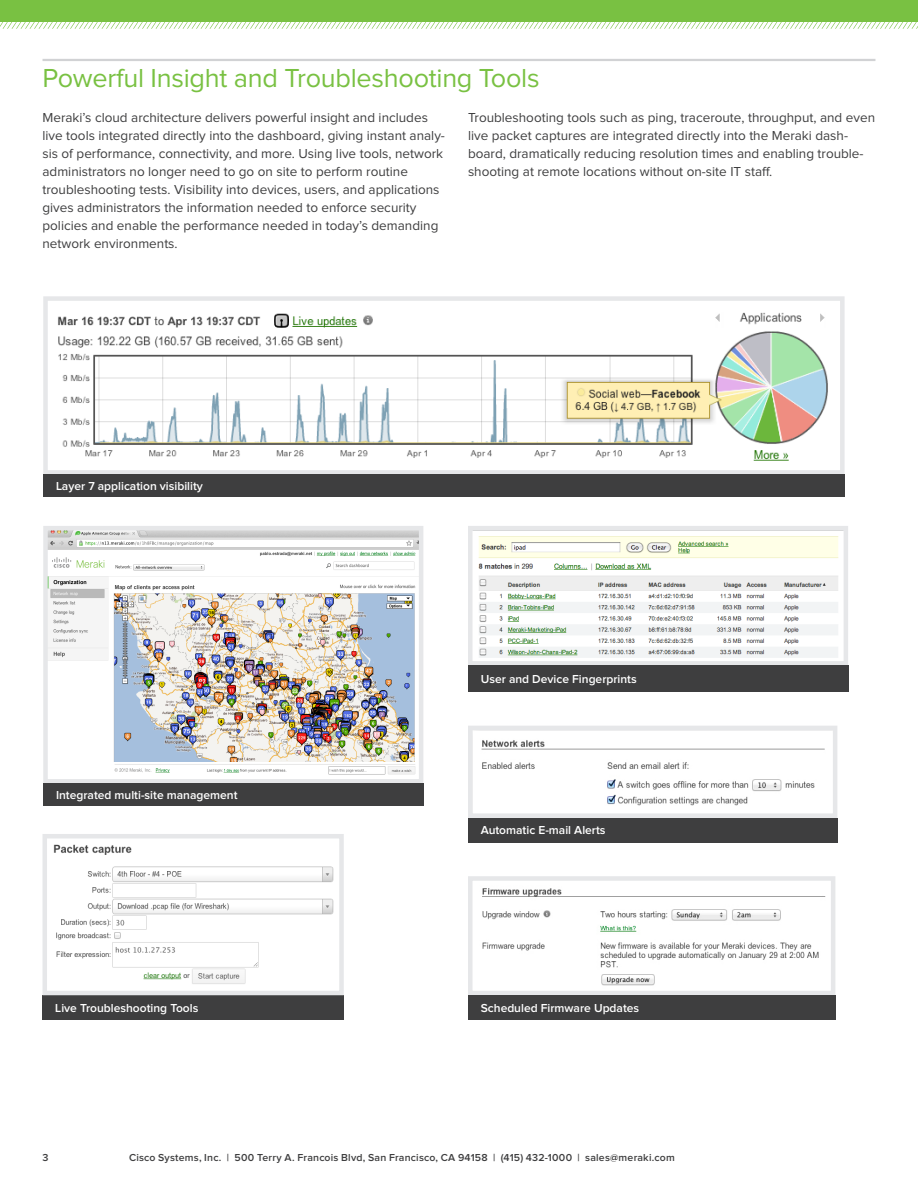
<style>
.page{position:relative;width:918px;height:1188px;background:#fff}
.page>*{position:absolute;margin:0;border:0;box-sizing:border-box;transform-origin:0 0}
.H2_Rule{font:27px "Proxima Nova";letter-spacing:-.01em;color:#79c142}
.t1{font:13.5px/18px "Proxima Nova";color:#3e3e3f}
.t2{font:600 12px "Proxima Nova";color:#fff}
.t3{font:600 10.5px "Proxima Nova";letter-spacing:.02em;color:#3e3e3f}
</style>
<div class="page">
<div style="left:0;top:0;width:918px;height:22px;background:#79c142"></div>
<svg style="left:0;top:22px;width:918px;height:38px"></svg>
<img style="left:482px;top:888px;width:344px;height:98px">
<div style="left:468px;top:876px;width:367px;height:119px;border:4px solid #e6e7e9"></div>
<div style="left:468px;top:995px;width:367px;height:25px;background:#3e3e3f"></div>
<img style="left:481px;top:740px;width:344px;height:66px">
<div style="left:468px;top:726px;width:369px;height:92px;border:4px solid #e6e7e9"></div>
<div style="left:468px;top:818px;width:369px;height:25px;background:#3e3e3f"></div>
<img style="left:478px;top:536px;width:361px;height:122px">
<div style="left:468px;top:526px;width:380px;height:140px;border:4px solid #e6e7e9"></div>
<div style="left:468px;top:666px;width:380px;height:26px;background:#3e3e3f"></div>
<img style="left:48px;top:531px;width:370px;height:244px">
<div style="left:43px;top:526px;width:380px;height:258px;border:4px solid #e6e7e9"></div>
<div style="left:43px;top:784px;width:380px;height:22px;background:#3e3e3f"></div>
<img style="left:112px;top:592px;width:304px;height:169px">
<hr style="left:43px;top:59px;width:832px;height:2px;background:#d1d2d4">
<img style="left:58px;top:312px;width:770px;height:149px">
<div style="left:43px;top:296px;width:802px;height:179px;border:4px solid #e6e7e9"></div>
<div style="left:43px;top:475px;width:802px;height:22px;background:#3e3e3f"></div>
<div style="left:43px;top:995px;width:301px;height:25px;background:#3e3e3f"></div>
<img style="left:53px;top:844px;width:281px;height:140px">
<div style="left:43px;top:834px;width:301px;height:161px;border:4px solid #e6e7e9"></div>
<p class="H2_Rule" style="left:43px;top:63px;width:499px">Powerful Insight and Troubleshooting Tools</p>
<p class="t1" style="left:43px;top:108px;width:404px">Meraki’s cloud architecture delivers powerful insight and includes live tools integrated directly into the dashboard, giving instant analy&shy;sis of performance, connectivity, and more. Using live tools, network administrators no longer need to go on site to perform routine troubleshooting tests. Visibility into devices, users, and applications gives administrators the information needed to enforce security policies and enable the performance needed in today’s demanding network environments.</p>
<p class="t1" style="left:468px;top:108px;width:409px">Troubleshooting tools such as ping, traceroute, throughput, and even live packet captures are integrated directly into the Meraki dash&shy;board, dramatically reducing resolution times and enabling trouble&shy;shooting at remote locations without on-site IT staff.</p>
<p class="t2" style="left:56px;top:479px;width:148px">Layer 7 application visibility</p>
<p class="t2" style="left:56px;top:788px;width:183px">Integrated multi-site management</p>
<p class="t2" style="left:55px;top:1001px;width:145px">Live Troubleshooting Tools</p>
<p class="t2" style="left:481px;top:672px;width:158px">User and Device Fingerprints</p>
<p class="t2" style="left:481px;top:823px;width:126px">Automatic E-mail Alerts</p>
<p class="t2" style="left:481px;top:1001px;width:160px">Scheduled Firmware Updates</p>
<p class="t3" style="left:43px;top:1152px;width:8px">3</p>
<p class="t3" style="left:129px;top:1151px;width:547px">Cisco Systems, Inc. | 500 Terry A. Francois Blvd, San Francisco, CA 94158 | (415) 432-1000 | sales@meraki.com</p>
</div>
